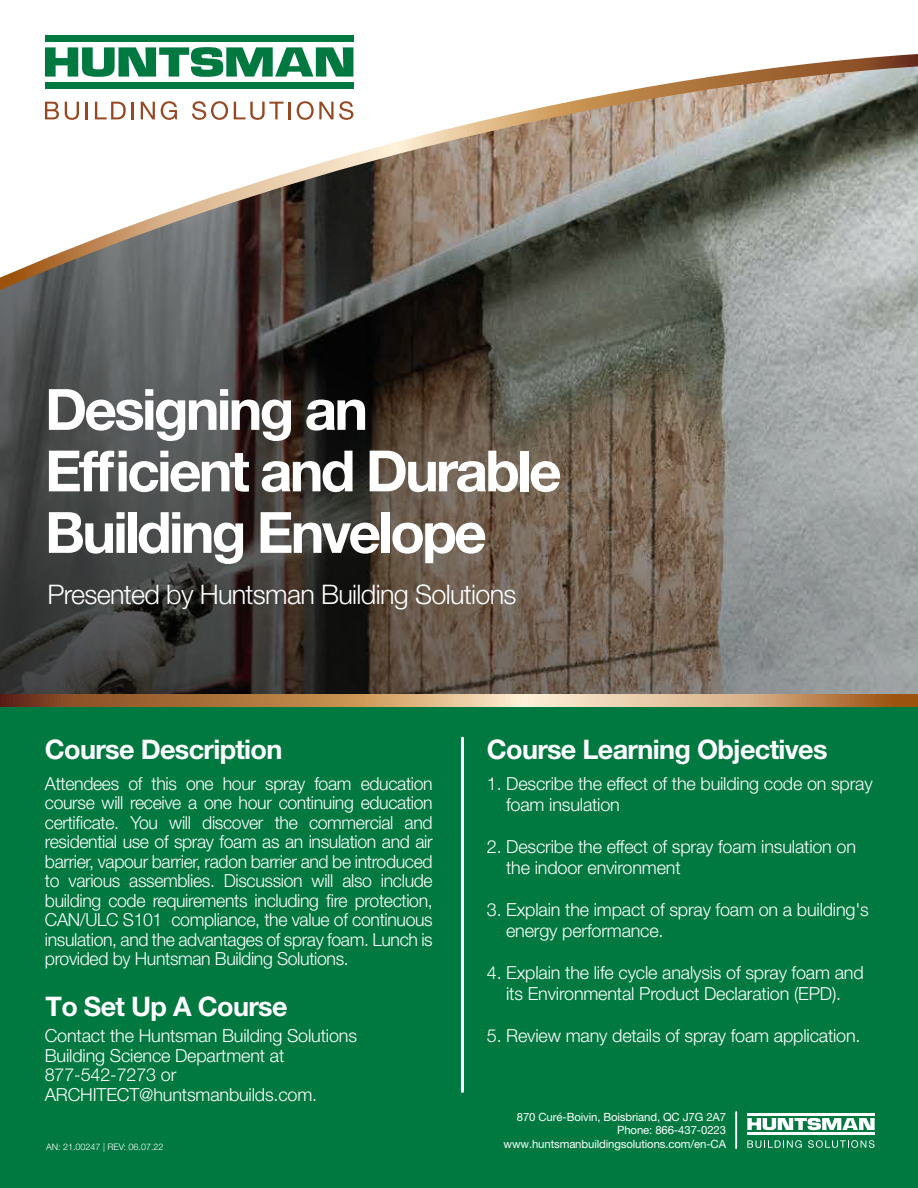
<style>
.page{position:relative;width:918px;height:1188px;background:#fff}
.page>*{position:absolute;margin:0;border:0;box-sizing:border-box;transform-origin:0 0}
.t1{font:700 57px/61.5px "Helvetica Neue LT Pro";letter-spacing:-.05em;color:#fff}
.t2{font:700 27px "Helvetica Neue LT Pro";letter-spacing:-.025em;color:#fff}
.t3{font:300 27px "Helvetica Neue LT Pro";letter-spacing:-.025em;color:#fff}
.t4{font:300 18px/19.5px "Helvetica Neue LT Pro";letter-spacing:-.01em;color:#fff}
.t5{font:11.4px/13.2px "Helvetica Neue LT Pro";letter-spacing:-.01em;color:#fff;text-align:right}
.t6{font:300 9px "Helvetica Neue LT Pro";color:#fff}
</style>
<div class="page">
<svg style="left:0;top:290px;width:918px;height:405px;background:#625e58"></svg>
<div style="left:0;top:700px;width:918px;height:488px;background:#007940"></div>
<svg style="left:0;top:695px;width:918px;height:11px;background:#c29467"></svg>
<img style="left:0;top:35px;width:918px;height:254px">
<svg style="left:45px;top:47px;width:308px;height:30px"></svg>
<div style="left:45px;top:35px;width:308px;height:6px;background:#007940"></div>
<div style="left:45px;top:83px;width:308px;height:6px;background:#007940"></div>
<svg style="left:45px;top:102px;width:14px;height:17px"></svg>
<svg style="left:65px;top:102px;width:14px;height:18px"></svg>
<svg style="left:86px;top:102px;width:2px;height:17px"></svg>
<svg style="left:95px;top:102px;width:31px;height:17px"></svg>
<svg style="left:132px;top:102px;width:2px;height:17px"></svg>
<svg style="left:141px;top:102px;width:14px;height:17px"></svg>
<svg style="left:161px;top:101px;width:16px;height:19px"></svg>
<svg style="left:192px;top:101px;width:36px;height:19px"></svg>
<svg style="left:234px;top:102px;width:50px;height:18px"></svg>
<hr style="left:288px;top:102px;width:3px;height:17px;background:#954821">
<svg style="left:297px;top:101px;width:56px;height:19px"></svg>
<svg style="left:747px;top:1118px;width:128px;height:12px"></svg>
<hr style="left:747px;top:1113px;width:128px;height:3px;background:#fff">
<hr style="left:747px;top:1133px;width:128px;height:2px;background:#fff">
<svg style="left:747px;top:1140px;width:55px;height:8px"></svg>
<svg style="left:808px;top:1140px;width:67px;height:8px"></svg>
<hr style="left:735px;top:1112px;width:2px;height:36px;background:#fff">
<hr style="left:461px;top:738px;width:3px;height:354px;background:#fff">
<h1 class="t1" style="left:45px;top:378px;width:518px">Designing an<br>Efficient and Durable<br>Building Envelope</h1>
<h2 class="t3" style="left:47px;top:578px;width:471px">Presented by Huntsman Building Solutions</h2>
<h2 class="t2" style="left:45px;top:732px;width:239px">Course Description</h2>
<p class="t4" style="left:45px;top:773px;width:389px;text-align:justify">Attendees of this one hour spray foam education course will receive a one hour continuing education certificate. You will discover the commercial and residential use of spray foam as an insulation and air barrier, vapour barrier, radon barrier and be introduced to various assemblies. Discussion will also include building code requirements including fire protection, CAN/ULC S101 compliance, the value of continuous insulation, and the advantages of spray foam. Lunch is provided by Huntsman Building Solutions.</p>
<h2 class="t2" style="left:46px;top:990px;width:244px">To Set Up A Course</h2>
<p class="t4" style="left:45px;top:1026px;width:314px">Contact the Huntsman Building Solutions<br>Building Science Department at<br>877-542-7273 or<br>ARCHITECT@huntsmanbuilds.com.</p>
<p class="t6" style="left:46px;top:1141px;width:119px">AN: 21.00247 | REV: 06.07.22</p>
<h2 class="t2" style="left:487px;top:732px;width:342px">Course Learning Objectives</h2>
<p class="t4" style="left:506px;top:772px;width:368px;line-height:21px;text-indent:-19px">1. Describe the effect of the building code on spray foam insulation</p>
<p class="t4" style="left:506px;top:835px;width:351px;line-height:21px;text-indent:-19px">2. Describe the effect of spray foam insulation on the indoor environment</p>
<p class="t4" style="left:506px;top:898px;width:364px;line-height:21px;text-indent:-19px">3. Explain the impact of spray foam on a building's energy performance.</p>
<p class="t4" style="left:487px;top:961px;width:378px;line-height:21px;text-align:center">4. Explain the life cycle analysis of spray foam and its Environmental Product Declaration (EPD).</p>
<p class="t4" style="left:487px;top:1025px;width:375px">5. Review many details of spray foam application.</p>
<p class="t5" style="left:504px;top:1110px;width:224px">870 Curé-Boivin, Boisbriand, QC J7G 2A7<br>Phone: 866-437-0223 www.huntsmanbuildingsolutions.com/en-CA</p>
</div>
